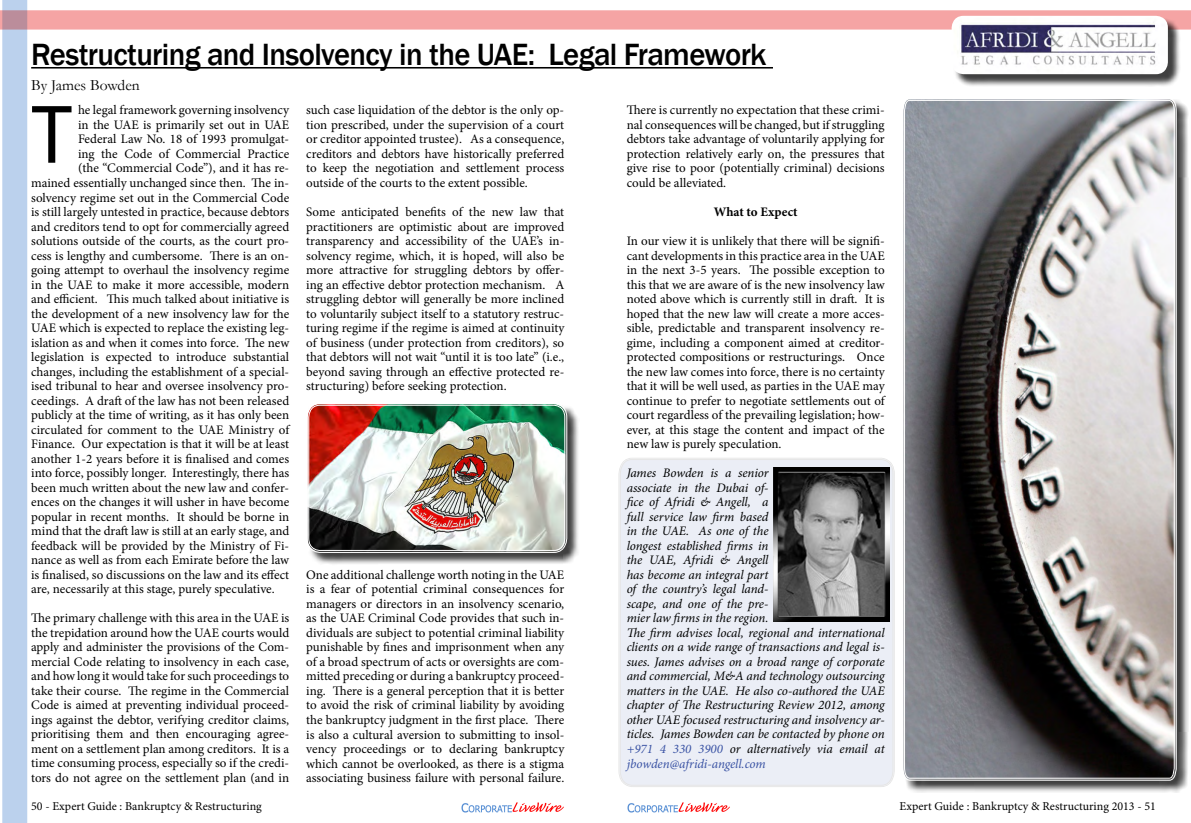
<style>
.page{position:relative;width:1191px;height:823px;background:#fff}
.page>*{position:absolute;margin:0;border:0;box-sizing:border-box;transform-origin:0 0}
.t1{font:84.8px "Franklin Gothic";color:#000}
.t2{font:500 31.6px "Franklin Gothic";letter-spacing:-.02em;color:#000}
.t3{font:15.5px "Garamond";color:#000}
.t4{font:13px/14.5px "Minion Pro";color:#000101;text-align:justify}
.t5{font:italic 13px/14.5px "Minion Pro";letter-spacing:-.005em;color:#000101}
.t6{font:700 13px "Minion Pro";color:#000101}
.t7{font:12px "Minion Pro";color:#000}
.s1{color:#3a53a4}
</style>
<div class="page">
<img style="left:0;top:0;width:1191px;height:821px">
<img style="left:460px;top:801px;width:104px;height:10px">
<img style="left:626px;top:801px;width:105px;height:10px">
<hr style="left:31px;top:67px;width:742px;height:1px;background:#000">
<div style="left:619px;top:458px;width:274px;height:327px;background:#ebeef6"></div>
<div style="left:308px;top:404px;width:272px;height:161px;background:#000;opacity:.75"></div>
<img style="left:308px;top:404px;width:257px;height:147px">
<div style="left:306px;top:402px;width:261px;height:150px;border:1px solid #fff;border-radius:14px"></div>
<div style="left:308px;top:404px;width:257px;height:146px;border:1px solid #fff;border-radius:12px"></div>
<img style="left:773px;top:467px;width:116px;height:154px">
<div style="left:953px;top:17px;width:227px;height:69px;background:#000;opacity:.75"></div>
<img style="left:951px;top:16px;width:216px;height:58px">
<div style="left:903px;top:99px;width:286px;height:693px;background:#000;opacity:.75"></div>
<svg style="left:901px;top:97px;width:276px;height:683px"></svg>
<svg style="left:903px;top:99px;width:272px;height:679px;background:#8b898a"></svg>
<h2 class="t2" style="left:31px;top:35px;width:737px">Restructuring and Insolvency in the UAE: Legal Framework</h2>
<p class="t3" style="left:31px;top:74px;width:110px">By James Bowden</p>
<p class="t4" style="left:78px;top:103px;width:213px">he legal framework governing insolvency</p>
<p class="t4" style="left:78px;top:117px;width:213px">in the UAE is primarily set out in UAE</p>
<p class="t4" style="left:78px;top:132px;width:213px">Federal Law No. 18 of 1993 promulgat-</p>
<p class="t4" style="left:78px;top:146px;width:213px">ing the Code of Commercial Practice</p>
<p class="t4" style="left:78px;top:161px;width:213px">(the “Commercial Code”), and it has re-</p>
<p class="t4" style="left:31px;top:175px;width:259px">mained essentially unchanged since then. The in-</p>
<p class="t4" style="left:31px;top:190px;width:259px">solvency regime set out in the Commercial Code</p>
<p class="t4" style="left:31px;top:204px;width:259px">is still largely untested in practice, because debtors</p>
<p class="t4" style="left:31px;top:219px;width:259px">and creditors tend to opt for commercially agreed</p>
<p class="t4" style="left:31px;top:233px;width:259px">solutions outside of the courts, as the court pro-</p>
<p class="t4" style="left:31px;top:248px;width:259px">cess is lengthy and cumbersome. There is an on-</p>
<p class="t4" style="left:31px;top:262px;width:259px">going attempt to overhaul the insolvency regime</p>
<p class="t4" style="left:31px;top:277px;width:259px">in the UAE to make it more accessible, modern</p>
<p class="t4" style="left:31px;top:291px;width:259px">and efficient. This much talked about initiative is</p>
<p class="t4" style="left:31px;top:306px;width:259px">the development of a new insolvency law for the</p>
<p class="t4" style="left:31px;top:320px;width:259px">UAE which is expected to replace the existing leg-</p>
<p class="t4" style="left:31px;top:335px;width:259px">islation as and when it comes into force. The new</p>
<p class="t4" style="left:31px;top:349px;width:259px">legislation is expected to introduce substantial</p>
<p class="t4" style="left:31px;top:364px;width:259px">changes, including the establishment of a special-</p>
<p class="t4" style="left:31px;top:378px;width:259px">ised tribunal to hear and oversee insolvency pro-</p>
<p class="t4" style="left:31px;top:393px;width:259px">ceedings. A draft of the law has not been released</p>
<p class="t4" style="left:31px;top:407px;width:259px">publicly at the time of writing, as it has only been</p>
<p class="t4" style="left:31px;top:422px;width:259px">circulated for comment to the UAE Ministry of</p>
<p class="t4" style="left:31px;top:436px;width:259px">Finance. Our expectation is that it will be at least</p>
<p class="t4" style="left:31px;top:451px;width:259px">another 1-2 years before it is finalised and comes</p>
<p class="t4" style="left:31px;top:465px;width:259px">into force, possibly longer. Interestingly, there has</p>
<p class="t4" style="left:31px;top:480px;width:259px">been much written about the new law and confer-</p>
<p class="t4" style="left:31px;top:494px;width:259px">ences on the changes it will usher in have become</p>
<p class="t4" style="left:31px;top:509px;width:259px">popular in recent months. It should be borne in</p>
<p class="t4" style="left:31px;top:523px;width:260px">mind that the draft law is still at an early stage, and</p>
<p class="t4" style="left:31px;top:538px;width:259px">feedback will be provided by the Ministry of Fi-</p>
<p class="t4" style="left:31px;top:552px;width:259px">nance as well as from each Emirate before the law</p>
<p class="t4" style="left:31px;top:567px;width:259px">is finalised, so discussions on the law and its effect</p>
<p class="t4" style="left:31px;top:581px;width:245px">are, necessarily at this stage, purely speculative.</p>
<p class="t4" style="left:31px;top:610px;width:259px">The primary challenge with this area in the UAE is the trepidation around how the UAE courts would apply and administer the provisions of the Com&shy;mercial Code relating to insolvency in each case, and how long it would take for such proceedings to take their course. The regime in the Commercial Code is aimed at preventing individual proceed&shy;ings against the debtor, verifying creditor claims, prioritising them and then encouraging agree&shy;ment on a settlement plan among creditors. It is a time consuming process, especially so if the credi&shy;tors do not agree on the settlement plan (and in</p>
<h1 class="t1" style="left:31px;top:82px;width:43px">T</h1>
<p class="t4" style="left:626px;top:103px;width:259px">There is currently no expectation that these crimi&shy;nal consequences will be changed, but if struggling debtors take advantage of voluntarily applying for protection relatively early on, the pressures that give rise to poor (potentially criminal) decisions could be alleviated.</p>
<p class="t6" style="left:714px;top:202px;width:85px">What to Expect</p>
<p class="t4" style="left:626px;top:233px;width:259px">In our view it is unlikely that there will be signifi&shy;cant developments in this practice area in the UAE in the next 3-5 years. The possible exception to this that we are aware of is the new insolvency law noted above which is currently still in draft. It is hoped that the new law will create a more acces&shy;sible, predictable and transparent insolvency re&shy;gime, including a component aimed at creditor&shy;protected compositions or restructurings. Once the new law comes into force, there is no certainty that it will be well used, as parties in the UAE may continue to prefer to negotiate settlements out of court regardless of the prevailing legislation; how&shy;ever, at this stage the content and impact of the new law is purely speculation.</p>
<p class="t5" style="left:626px;top:465px;width:259px">James Bowden is a senior<br>associate in the Dubai of-<br>fice of Afridi &amp; Angell, a<br>full service law firm based<br>in the UAE. As one of the<br>longest established firms in<br>the UAE, Afridi &amp; Angell<br>has become an integral part<br>of the country’s legal land-<br>scape, and one of the pre-<br>mier law firms in the region.<br>The firm advises local, regional and international clients on a wide range of transactions and legal is&shy;sues. James advises on a broad range of corporate and commercial, M&amp;A and technology outsourcing matters in the UAE. He also co-authored the UAE chapter of The Restructuring Review 2012, among other UAE focused restructuring and insolvency ar&shy;ticles. James Bowden can be contacted by phone on <span class="s1">+971 4 330 3900</span> or alternatively via email at <span class="s1">jbowden@afridi-angell.com</span></p>
<p class="t4" style="left:306px;top:103px;width:259px">such case liquidation of the debtor is the only op&shy;tion prescribed, under the supervision of a court or creditor appointed trustee). As a consequence, creditors and debtors have historically preferred to keep the negotiation and settlement process outside of the courts to the extent possible.</p>
<p class="t4" style="left:306px;top:204px;width:259px">Some anticipated benefits of the new law that practitioners are optimistic about are improved transparency and accessibility of the UAE’s in&shy;solvency regime, which, it is hoped, will also be more attractive for struggling debtors by offer&shy;ing an effective debtor protection mechanism. A struggling debtor will generally be more inclined to voluntarily subject itself to a statutory restruc&shy;turing regime if the regime is aimed at continuity of business (under protection from creditors), so that debtors will not wait “until it is too late” (i.e., beyond saving through an effective protected re&shy;structuring) before seeking protection.</p>
<p class="t4" style="left:306px;top:567px;width:259px">One additional challenge worth noting in the UAE is a fear of potential criminal consequences for managers or directors in an insolvency scenario, as the UAE Criminal Code provides that such in&shy;dividuals are subject to potential criminal liability punishable by fines and imprisonment when any of a broad spectrum of acts or oversights are com&shy;mitted preceding or during a bankruptcy proceed&shy;ing. There is a general perception that it is better to avoid the risk of criminal liability by avoiding the bankruptcy judgment in the first place. There is also a cultural aversion to submitting to insol&shy;vency proceedings or to declaring bankruptcy which cannot be overlooked, as there is a stigma associating business failure with personal failure.</p>
<p class="t7" style="left:31px;top:798px;width:232px">50 - Expert Guide : Bankruptcy &amp; Restructuring</p>
<p class="t7" style="left:899px;top:797px;width:258px">Expert Guide : Bankruptcy &amp; Restructuring 2013 - 51</p>
</div>
